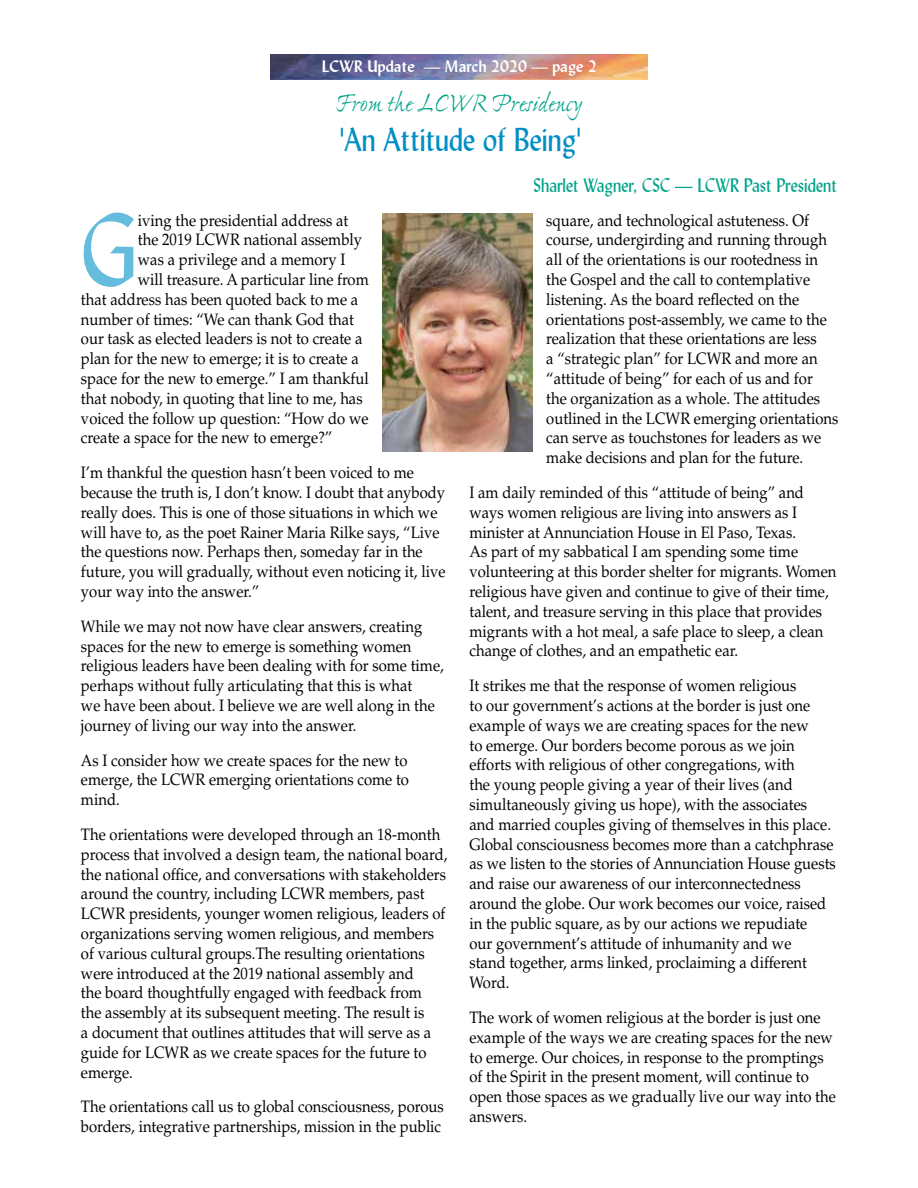
<style>
.page{position:relative;width:918px;height:1188px;background:#fff}
.page>*{position:absolute;margin:0;border:0;box-sizing:border-box;transform-origin:0 0}
.t1{font:100.35px "Lydian BT";color:#66bcdc;scale:.9 1}
.t2{font:33px "Lydian BT";color:#008fc5;scale:.9 1}
.t3{font:27px "Ex Ponto Pro";color:#00a389}
.t4{font:19.5px "Lydian BT";color:#00a389;scale:.9 1}
.t5{font:16.5px/19.8px "Palatino LT Std";color:#000;scale:.9 1}
.t6{font:700 16.5px "Lydian BT";color:#fff}
</style>
<div class="page">
<img style="left:271px;top:54px;width:377px;height:26px">
<img style="left:382px;top:214px;width:151px;height:237px">
<p class="t6" style="left:322px;top:56px;width:277px">LCWR Update — March 2020 — page 2</p>
<h3 class="t3" style="left:335px;top:86px;width:249px">From the LCWR Presidency</h3>
<h2 class="t2" style="left:340px;top:119px;width:270px">'An Attitude of Being'</h2>
<h1 class="t1" style="left:81px;top:188px;width:65px">G</h1>
<p class="t5" style="left:138px;top:210px;width:235px">iving the presidential address at</p>
<p class="t5" style="left:138px;top:230px;width:251px">the 2019 LCWR national assembly</p>
<p class="t5" style="left:138px;top:250px;width:232px">was a privilege and a memory I</p>
<p class="t5" style="left:138px;top:270px;width:258px">will treasure. A particular line from</p>
<p class="t5" style="left:81px;top:290px;width:310px">that address has been quoted back to me a</p>
<p class="t5" style="left:81px;top:309px;width:305px">number of times: “We can thank God that</p>
<p class="t5" style="left:81px;top:329px;width:314px">our task as elected leaders is not to create a</p>
<p class="t5" style="left:81px;top:349px;width:310px">plan for the new to emerge; it is to create a</p>
<p class="t5" style="left:81px;top:369px;width:321px">space for the new to emerge.” I am thankful</p>
<p class="t5" style="left:81px;top:389px;width:315px">that nobody, in quoting that line to me, has</p>
<p class="t5" style="left:81px;top:408px;width:321px">voiced the follow up question: “How do we</p>
<p class="t5" style="left:81px;top:428px;width:281px">create a space for the new to emerge?”</p>
<p class="t5" style="left:81px;top:463px;width:407px">I’m thankful the question hasn’t been voiced to me because the truth is, I don’t know. I doubt that anybody really does. This is one of those situations in which we will have to, as the poet Rainer Maria Rilke says, “Live the questions now. Perhaps then, someday far in the future, you will gradually, without even noticing it, live your way into the answer.”</p>
<p class="t5" style="left:81px;top:617px;width:405px">While we may not now have clear answers, creating spaces for the new to emerge is something women religious leaders have been dealing with for some time, perhaps without fully articulating that this is what<br>we have been about. I believe we are well along in the journey of living our way into the answer.</p>
<p class="t5" style="left:81px;top:750px;width:366px;text-align:justify">As I consider how we create spaces for the new to emerge, the LCWR emerging orientations come to mind.</p>
<p class="t5" style="left:81px;top:825px;width:409px">The orientations were developed through an 18-month process that involved a design team, the national board, the national office, and conversations with stakeholders around the country, including LCWR members, past LCWR presidents, younger women religious, leaders of organizations serving women religious, and members of various cultural groups.The resulting orientations were introduced at the 2019 national assembly and<br>the board thoughtfully engaged with feedback from<br>the assembly at its subsequent meeting. The result is<br>a document that outlines attitudes that will serve as a guide for LCWR as we create spaces for the future to emerge.</p>
<p class="t5" style="left:81px;top:1097px;width:405px">The orientations call us to global consciousness, porous borders, integrative partnerships, mission in the public</p>
<p class="t4" style="left:534px;top:173px;width:339px">Sharlet Wagner, CSC — LCWR Past President</p>
<p class="t5" style="left:546px;top:210px;width:326px">square, and technological astuteness. Of course, undergirding and running through all of the orientations is our rootedness in the Gospel and the call to contemplative listening. As the board reflected on the orientations post-assembly, we came to the realization that these orientations are less<br>a “strategic plan” for LCWR and more an “attitude of being” for each of us and for<br>the organization as a whole. The attitudes outlined in the LCWR emerging orientations can serve as touchstones for leaders as we make decisions and plan for the future.</p>
<p class="t5" style="left:469px;top:483px;width:409px">I am daily reminded of this “attitude of being” and ways women religious are living into answers as I minister at Annunciation House in El Paso, Texas.<br>As part of my sabbatical I am spending some time volunteering at this border shelter for migrants. Women religious have given and continue to give of their time, talent, and treasure serving in this place that provides migrants with a hot meal, a safe place to sleep, a clean change of clothes, and an empathetic ear.</p>
<p class="t5" style="left:469px;top:676px;width:409px">It strikes me that the response of women religious<br>to our government’s actions at the border is just one example of ways we are creating spaces for the new<br>to emerge. Our borders become porous as we join efforts with religious of other congregations, with<br>the young people giving a year of their lives (and simultaneously giving us hope), with the associates and married couples giving of themselves in this place.<br>Global consciousness becomes more than a catchphrase as we listen to the stories of Annunciation House guests and raise our awareness of our interconnectedness around the globe. Our work becomes our voice, raised in the public square, as by our actions we repudiate<br>our government’s attitude of inhumanity and we<br>stand together, arms linked, proclaiming a different Word.</p>
<p class="t5" style="left:469px;top:1008px;width:409px">The work of women religious at the border is just one example of the ways we are creating spaces for the new to emerge. Our choices, in response to the promptings of the Spirit in the present moment, will continue to open those spaces as we gradually live our way into the answers.</p>
</div>
